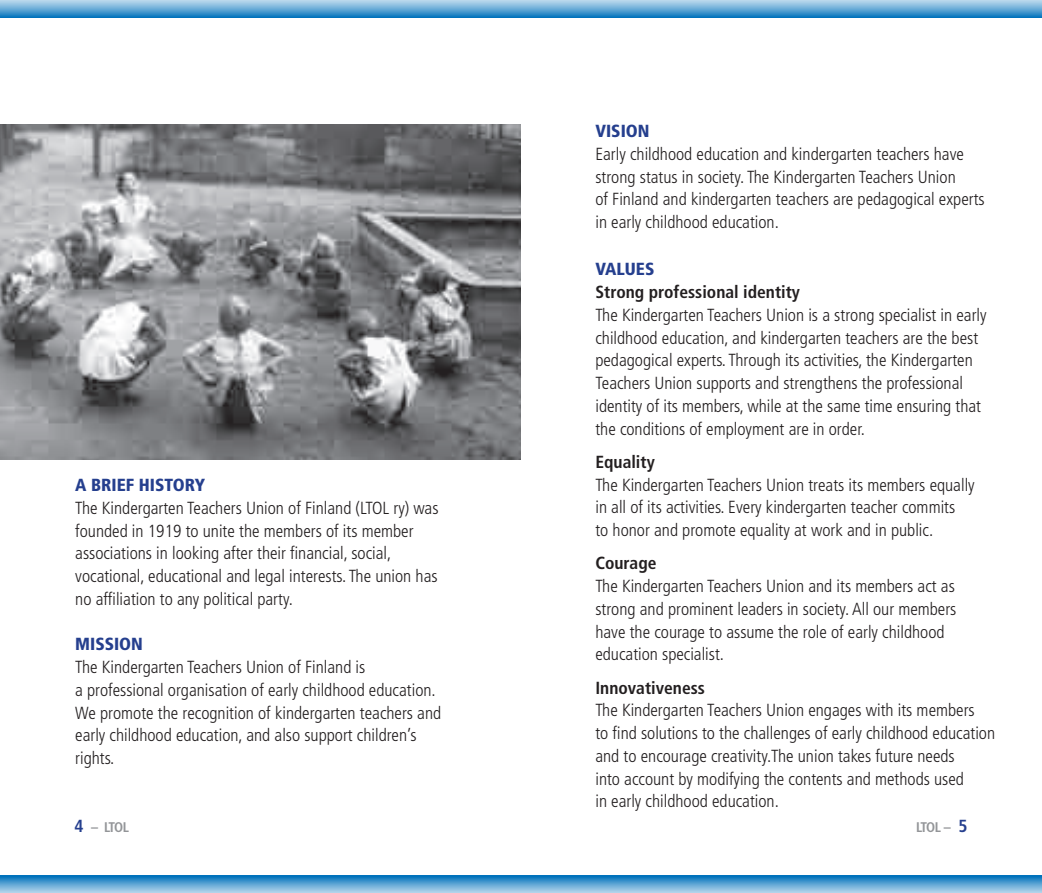
<style>
.page{position:relative;width:1042px;height:893px;background:#fff}
.page>*{position:absolute;margin:0;border:0;box-sizing:border-box;transform-origin:0 0}
.t1{font:300 condensed 17.5px/22.8px "Frutiger";color:#231f20}
.t2{font:700 condensed 17.5px "Frutiger";color:#231f20}
.t3{font:900 condensed 17.5px "Frutiger";color:#253f8e}
.t4{font:700 condensed 14px "Frutiger";letter-spacing:-.075em;color:#939598}
.s1{font-size:17.5px;color:#253f8e}
</style>
<div class="page">
<img style="left:0;top:124px;width:521px;height:335px">
<svg style="left:0;top:876px;width:1042px;height:17px;background:#5ea5d4"></svg>
<svg style="left:0;top:0;width:1042px;height:17px;background:#69abd7"></svg>
<p class="t3" style="left:75px;top:474px;width:131px">A BRIEF HISTORY</p>
<p class="t1" style="left:75px;top:497px;width:365px">The Kindergarten Teachers Union of Finland (LTOL ry) was founded in 1919 to unite the members of its member associations in looking after their financial, social, vocational, educational and legal interests. The union has no affiliation to any political party.</p>
<p class="t3" style="left:75px;top:634px;width:69px">MISSION</p>
<p class="t1" style="left:75px;top:656px;width:367px">The Kindergarten Teachers Union of Finland is<br>a professional organisation of early childhood education.<br>We promote the recognition of kindergarten teachers and early childhood education, and also support children’s rights.</p>
<p class="t3" style="left:595px;top:121px;width:56px">VISION</p>
<p class="t1" style="left:595px;top:143px;width:391px">Early childhood education and kindergarten teachers have strong status in society. The Kindergarten Teachers Union<br>of Finland and kindergarten teachers are pedagogical experts in early childhood education.</p>
<p class="t3" style="left:595px;top:259px;width:60px">VALUES</p>
<p class="t2" style="left:595px;top:282px;width:206px">Strong professional identity</p>
<p class="t1" style="left:595px;top:304px;width:393px">The Kindergarten Teachers Union is a strong specialist in early childhood education, and kindergarten teachers are the best pedagogical experts. Through its activities, the Kindergarten Teachers Union supports and strengthens the professional identity of its members, while at the same time ensuring that the conditions of employment are in order.</p>
<p class="t2" style="left:595px;top:451px;width:61px">Equality</p>
<p class="t1" style="left:595px;top:473px;width:381px">The Kindergarten Teachers Union treats its members equally in all of its activities. Every kindergarten teacher commits<br>to honor and promote equality at work and in public.</p>
<p class="t2" style="left:595px;top:553px;width:63px">Courage</p>
<p class="t1" style="left:595px;top:575px;width:362px">The Kindergarten Teachers Union and its members act as strong and prominent leaders in society. All our members have the courage to assume the role of early childhood education specialist.</p>
<p class="t2" style="left:595px;top:677px;width:111px">Innovativeness</p>
<p class="t1" style="left:595px;top:699px;width:401px">The Kindergarten Teachers Union engages with its members<br>to find solutions to the challenges of early childhood education and to encourage creativity.The union takes future needs<br>into account by modifying the contents and methods used<br>in early childhood education.</p>
<p class="t4" style="left:74px;top:818px;width:56px"><span class="s1">4</span> – LTOL</p>
<p class="t4" style="left:916px;top:818px;width:53px">LTOL – <span class="s1">5</span></p>
</div>
